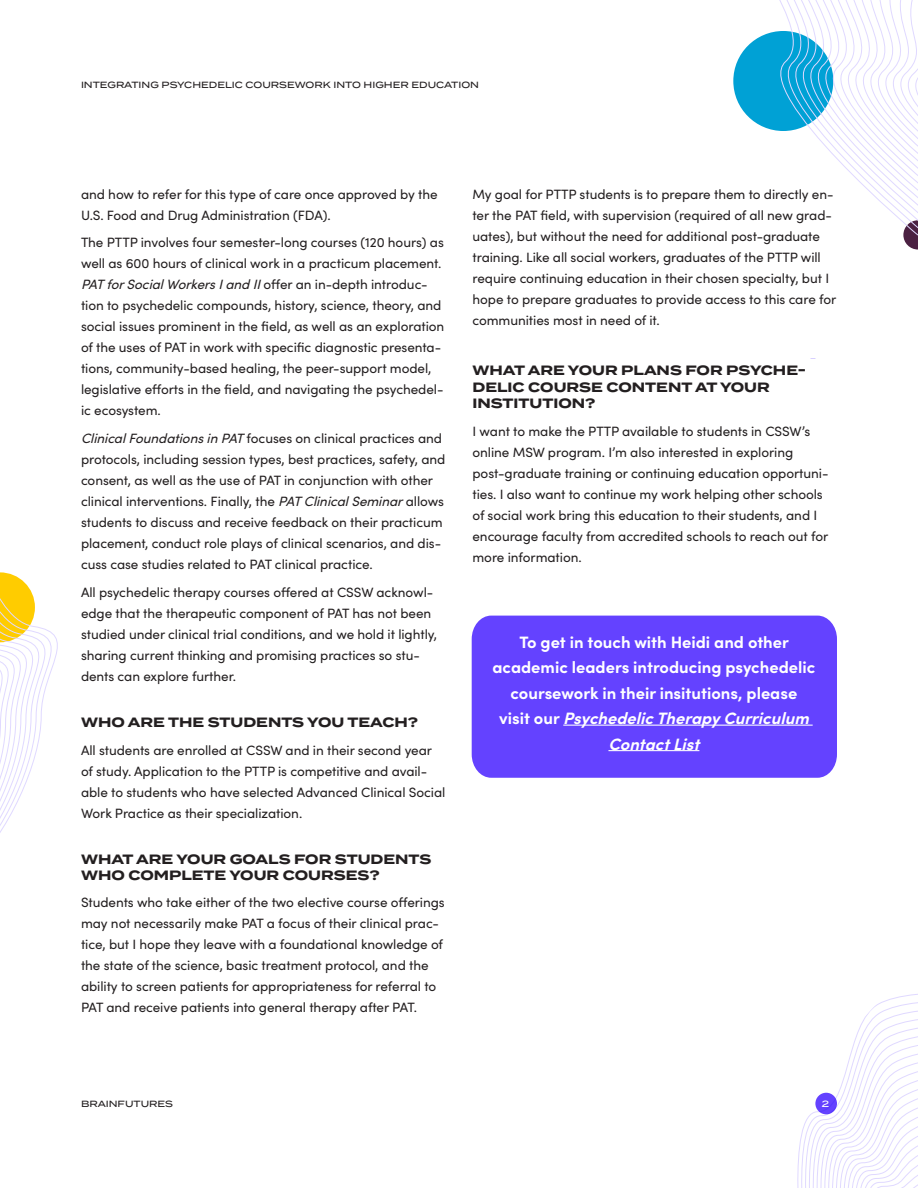
<style>
.page{position:relative;width:918px;height:1188px;background:#fff}
.page>*{position:absolute;margin:0;border:0;box-sizing:border-box;transform-origin:0 0}
.Body__Intro_Box{font:700 16.5px/25.5px "Sofia Pro";color:#fff;text-align:center}
.Body__Bullets{font:13.5px/21px "Sofia Pro";letter-spacing:-.005em;color:#231f20}
.Body__Bullets-2{font:700 13.5px/16.2px "Termina";color:#231f20}
.t1{font:500 9px "Termina";color:#231f20}
.t2{font:500 9px "Termina";color:#fff}
.s1{font-style:italic}
</style>
<div class="page">
<svg style="left:797px;top:994px;width:121px;height:194px"></svg>
<div style="left:815px;top:1093px;width:22px;height:21px;background:#6442ff;border-radius:50%"></div>
<svg style="left:0;top:572px;width:57px;height:261px"></svg>
<svg style="left:733px;top:0;width:185px;height:250px"></svg>
<div style="left:472px;top:616px;width:365px;height:162px;background:#6442ff"></div>
<hr style="left:563px;top:725px;width:250px;height:1px;background:#fff">
<hr style="left:608px;top:750px;width:91px;height:1px;background:#fff">
<p class="t1" style="left:81px;top:78px;width:400px">INTEGRATING PSYCHEDELIC COURSEWORK INTO HIGHER EDUCATION</p>
<p class="Body__Bullets" style="left:81px;top:183px;width:358px">and how to refer for this type of care once approved by the<br>U.S. Food and Drug Administration (FDA).</p>
<p class="Body__Bullets" style="left:81px;top:232px;width:365px">The PTTP involves four semester-long courses (120 hours) as well as 600 hours of clinical work in a practicum placement.<br><span class="s1">PATforSocialWorkersIand II</span>offer an in-depth introduc&shy;tion to psychedelic compounds, history, science, theory, and social issues prominent in the field, as well as an exploration of the uses of PAT in work with specific diagnostic presenta&shy;tions, community-based healing, the peer-support model, legislative efforts in the field, and navigating the psychedel&shy;ic ecosystem.</p>
<p class="Body__Bullets" style="left:81px;top:427px;width:366px"><span class="s1">ClinicalFoundationsinPAT</span>focuses on clinical practices and protocols, including session types, best practices, safety, and consent, as well as the use of PAT in conjunction with other clinical interventions. Finally, the <span class="s1">PATClinicalSeminar</span>allows students to discuss and receive feedback on their practicum placement, conduct role plays of clinical scenarios, and dis&shy;cuss case studies related to PAT clinical practice.</p>
<p class="Body__Bullets" style="left:81px;top:581px;width:358px">All psychedelic therapy courses offered at CSSW acknowl&shy;edge that the therapeutic component of PAT has not been studied under clinical trial conditions, and we hold it lightly, sharing current thinking and promising practices so stu&shy;dents can explore further.</p>
<p class="Body__Bullets-2" style="left:81px;top:714px;width:339px">WHO ARE THE STUDENTS YOU TEACH?</p>
<p class="Body__Bullets" style="left:81px;top:739px;width:366px">All students are enrolled at CSSW and in their second year of study. Application to the PTTP is competitive and avail&shy;able to students who have selected Advanced Clinical Social Work Practice as their specialization.</p>
<p class="Body__Bullets-2" style="left:81px;top:851px;width:352px">WHAT ARE YOUR GOALS FOR STUDENTS<br>WHO COMPLETE YOUR COURSES?</p>
<p class="Body__Bullets" style="left:81px;top:892px;width:365px">Students who take either of the two elective course offerings may not necessarily make PAT a focus of their clinical prac&shy;tice, but I hope they leave with a foundational knowledge of the state of the science, basic treatment protocol, and the ability to screen patients for appropriateness for referral to PAT and receive patients into general therapy after PAT.</p>
<p class="Body__Bullets" style="left:472px;top:183px;width:365px">My goal for PTTP students is to prepare them to directly en&shy;ter the PAT field, with supervision (required of all new grad&shy;uates), but without the need for additional post-graduate training. Like all social workers, graduates of the PTTP will require continuing education in their chosen specialty, but I hope to prepare graduates to provide access to this care for communities most in need of it.</p>
<p class="Body__Bullets-2" style="left:472px;top:363px;width:335px">WHAT ARE YOUR PLANS FOR PSYCHE-<br>DELIC COURSE CONTENT AT YOUR<br>INSTITUTION?</p>
<p class="Body__Bullets" style="left:472px;top:420px;width:358px">I want to make the PTTP available to students in CSSW’s online MSW program. I’m also interested in exploring post-graduate training or continuing education opportuni&shy;ties. I also want to continue my work helping other schools of social work bring this education to their students, and I encourage faculty from accredited schools to reach out for more information.</p>
<p class="Body__Intro_Box" style="left:493px;top:628px;width:324px">To get in touch with Heidi and other academic leaders introducing psychedelic coursework in their insitutions, please<br>v i s i t o u r <span class="s1">PsychedelicTherapyCurriculum ContactList</span></p>
<p class="t1" style="left:81px;top:1097px;width:94px">BRAINFUTURES</p>
<p class="t2" style="left:822px;top:1097px;width:9px">2</p>
</div>
